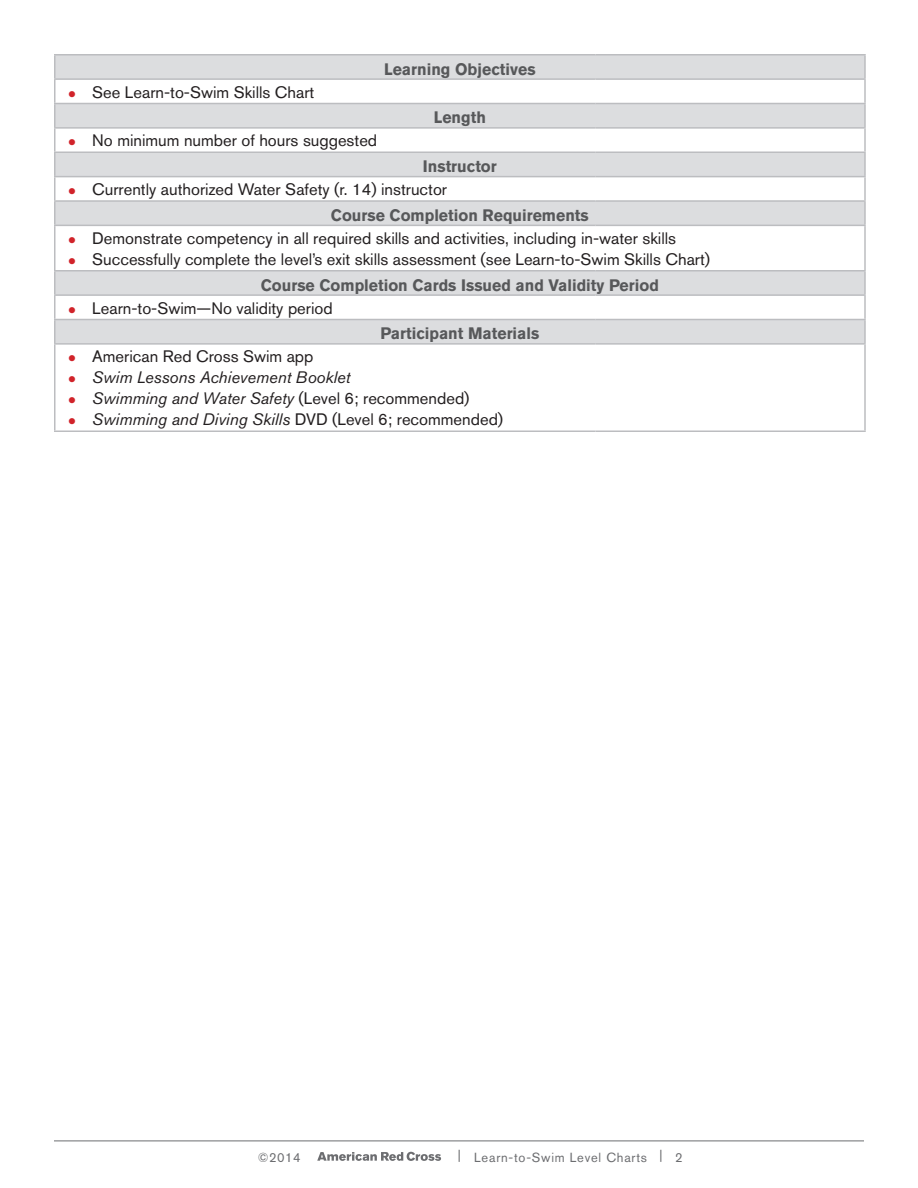
<style>
.page{position:relative;width:918px;height:1188px;background:#fff}
.page>*{position:absolute;margin:0;border:0;box-sizing:border-box;transform-origin:0 0}
.t1{font:16.5px "Akzidenz Grotesk BE";color:#231f20}
.colhd_sub{font:700 16.5px "Akzidenz Grotesk BE";color:#57585a;scale:.96 1}
.t2{font:italic 16.5px "Akzidenz Grotesk BE";color:#231f20}
.t3{font:13.2px "Akzidenz Grotesk BE";letter-spacing:.06em;color:#6c6d70}
.s1{color:#d1232a}
.s2{font-style:normal}
</style>
<div class="page">
<hr style="left:54px;top:1140px;width:810px;height:1px;background:#6c6d70">
<svg style="left:317px;top:1152px;width:124px;height:9px"></svg>
<svg style="left:56px;top:56px;width:808px;height:287px;fill:#dcdddf"></svg>
<hr style="left:54px;top:54px;width:243px;height:2px;background:#bcbdc0">
<hr style="left:54px;top:56px;width:2px;height:22px;background:#bcbdc0">
<hr style="left:297px;top:54px;width:299px;height:2px;background:#bcbdc0">
<hr style="left:596px;top:54px;width:270px;height:2px;background:#bcbdc0">
<hr style="left:864px;top:56px;width:2px;height:22px;background:#bcbdc0">
<hr style="left:54px;top:78px;width:243px;height:2px;background:#bcbdc0">
<hr style="left:54px;top:80px;width:2px;height:23px;background:#bcbdc0">
<hr style="left:297px;top:78px;width:299px;height:2px;background:#bcbdc0">
<hr style="left:596px;top:78px;width:270px;height:2px;background:#bcbdc0">
<hr style="left:864px;top:80px;width:2px;height:23px;background:#bcbdc0">
<hr style="left:54px;top:103px;width:243px;height:1px;background:#bcbdc0">
<hr style="left:54px;top:104px;width:2px;height:23px;background:#bcbdc0">
<hr style="left:297px;top:103px;width:299px;height:1px;background:#bcbdc0">
<hr style="left:596px;top:103px;width:270px;height:1px;background:#bcbdc0">
<hr style="left:864px;top:104px;width:2px;height:23px;background:#bcbdc0">
<hr style="left:54px;top:127px;width:243px;height:2px;background:#bcbdc0">
<hr style="left:54px;top:129px;width:2px;height:23px;background:#bcbdc0">
<hr style="left:297px;top:127px;width:299px;height:2px;background:#bcbdc0">
<hr style="left:596px;top:127px;width:270px;height:2px;background:#bcbdc0">
<hr style="left:864px;top:129px;width:2px;height:23px;background:#bcbdc0">
<hr style="left:54px;top:152px;width:243px;height:1px;background:#bcbdc0">
<hr style="left:54px;top:153px;width:2px;height:23px;background:#bcbdc0">
<hr style="left:297px;top:152px;width:299px;height:1px;background:#bcbdc0">
<hr style="left:596px;top:152px;width:270px;height:1px;background:#bcbdc0">
<hr style="left:864px;top:153px;width:2px;height:23px;background:#bcbdc0">
<hr style="left:54px;top:176px;width:243px;height:1px;background:#bcbdc0">
<hr style="left:54px;top:177px;width:2px;height:23px;background:#bcbdc0">
<hr style="left:297px;top:176px;width:299px;height:1px;background:#bcbdc0">
<hr style="left:596px;top:176px;width:270px;height:1px;background:#bcbdc0">
<hr style="left:864px;top:177px;width:2px;height:23px;background:#bcbdc0">
<hr style="left:54px;top:200px;width:243px;height:2px;background:#bcbdc0">
<hr style="left:54px;top:202px;width:2px;height:23px;background:#bcbdc0">
<hr style="left:297px;top:200px;width:299px;height:2px;background:#bcbdc0">
<hr style="left:596px;top:200px;width:270px;height:2px;background:#bcbdc0">
<hr style="left:864px;top:202px;width:2px;height:23px;background:#bcbdc0">
<hr style="left:54px;top:225px;width:243px;height:1px;background:#bcbdc0">
<hr style="left:54px;top:226px;width:2px;height:44px;background:#bcbdc0">
<hr style="left:297px;top:225px;width:299px;height:1px;background:#bcbdc0">
<hr style="left:596px;top:225px;width:270px;height:1px;background:#bcbdc0">
<hr style="left:864px;top:226px;width:2px;height:44px;background:#bcbdc0">
<hr style="left:54px;top:270px;width:243px;height:2px;background:#bcbdc0">
<hr style="left:54px;top:272px;width:2px;height:22px;background:#bcbdc0">
<hr style="left:297px;top:270px;width:299px;height:2px;background:#bcbdc0">
<hr style="left:596px;top:270px;width:270px;height:2px;background:#bcbdc0">
<hr style="left:864px;top:272px;width:2px;height:22px;background:#bcbdc0">
<hr style="left:54px;top:294px;width:243px;height:2px;background:#bcbdc0">
<hr style="left:54px;top:296px;width:2px;height:23px;background:#bcbdc0">
<hr style="left:297px;top:294px;width:299px;height:2px;background:#bcbdc0">
<hr style="left:596px;top:294px;width:270px;height:2px;background:#bcbdc0">
<hr style="left:864px;top:296px;width:2px;height:23px;background:#bcbdc0">
<hr style="left:54px;top:319px;width:243px;height:1px;background:#bcbdc0">
<hr style="left:54px;top:320px;width:2px;height:23px;background:#bcbdc0">
<hr style="left:297px;top:319px;width:299px;height:1px;background:#bcbdc0">
<hr style="left:596px;top:319px;width:270px;height:1px;background:#bcbdc0">
<hr style="left:864px;top:320px;width:2px;height:23px;background:#bcbdc0">
<hr style="left:54px;top:343px;width:243px;height:2px;background:#bcbdc0">
<hr style="left:54px;top:345px;width:2px;height:85px;background:#bcbdc0">
<hr style="left:297px;top:343px;width:299px;height:2px;background:#bcbdc0">
<hr style="left:596px;top:343px;width:270px;height:2px;background:#bcbdc0">
<hr style="left:864px;top:345px;width:2px;height:85px;background:#bcbdc0">
<hr style="left:54px;top:430px;width:243px;height:2px;background:#bcbdc0">
<hr style="left:297px;top:430px;width:299px;height:2px;background:#bcbdc0">
<hr style="left:596px;top:430px;width:270px;height:2px;background:#bcbdc0">
<p class="t1" style="left:68px;top:82px;width:248px"><span class="s1">●</span> See Learn-to-Swim Skills Chart</p>
<p class="t1" style="left:68px;top:131px;width:311px"><span class="s1">●</span> No minimum number of hours suggested</p>
<p class="colhd_sub" style="left:384px;top:59px;width:159px">Learning Objectives</p>
<p class="colhd_sub" style="left:434px;top:108px;width:56px">Length</p>
<p class="colhd_sub" style="left:423px;top:157px;width:78px">Instructor</p>
<p class="t1" style="left:68px;top:179px;width:380px"><span class="s1">●</span> Currently authorized Water Safety (r. 14) instructor</p>
<p class="colhd_sub" style="left:331px;top:206px;width:270px">Course Completion Requirements</p>
<p class="t1" style="left:68px;top:228px;width:609px"><span class="s1">●</span> Demonstrate competency in all required skills and activities, including in-water skills</p>
<p class="t1" style="left:68px;top:249px;width:643px"><span class="s1">●</span> Successfully complete the level’s exit skills assessment (see Learn-to-Swim Skills Chart)</p>
<p class="colhd_sub" style="left:261px;top:275px;width:416px">Course Completion Cards Issued and Validity Period</p>
<p class="t1" style="left:68px;top:298px;width:266px"><span class="s1">●</span> Learn-to-Swim—No validity period</p>
<p class="colhd_sub" style="left:380px;top:324px;width:167px">Participant Materials</p>
<p class="t1" style="left:68px;top:347px;width:247px"><span class="s1">●</span> American Red Cross Swim app</p>
<p class="t2" style="left:68px;top:368px;width:284px"><span class="s1">●</span> Swim Lessons Achievement Booklet</p>
<p class="t2" style="left:68px;top:389px;width:403px"><span class="s1">●</span> Swimming and Water Safety <span class="s2">(Level 6; recommended)</span></p>
<p class="t2" style="left:68px;top:410px;width:436px"><span class="s1">●</span> Swimming and Diving Skills <span class="s2">DVD (Level 6; recommended)</span></p>
<p class="t3" style="left:258px;top:1149px;width:44px">©2014</p>
<p class="t3" style="left:458px;top:1149px;width:226px">| Learn-to-Swim Level Charts | 2</p>
</div>
